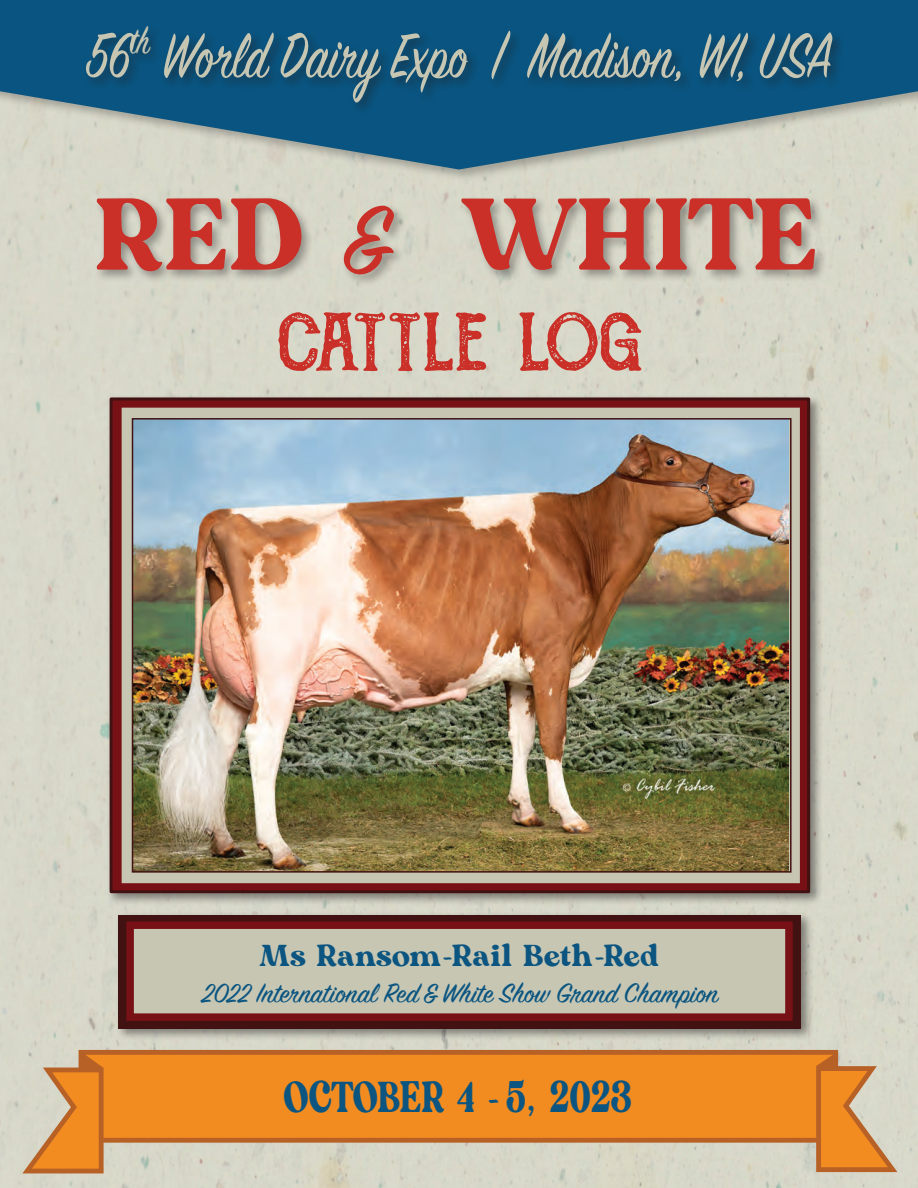
<style>
.page{position:relative;width:918px;height:1188px;background:#fff}
.page>*{position:absolute;margin:0;border:0;box-sizing:border-box;transform-origin:0 0}
.t1{font:105px "The Goldsmith Vintage";color:#ca2f28}
.t2{font:105px "Mogena";color:#ca2f28}
.t3{font:70.5px "Sign Painter House Script Rg";color:#c6c6b3;scale:.79 1}
.t4{font:45px "Mogena";color:#0b5580;scale:.79 1}
.t5{font:31.5px "Mogena";color:#0b5580}
.t6{font:30px "Sign Painter House Script Rg";color:#0b5580}
.s1{font-family:"Sign Painter House Script Rg"}
</style>
<div class="page">
<div style="left:0;top:182px;width:918px;height:1006px;background:#d8d8c9"></div>
<div style="left:106px;top:394px;width:717px;height:512px;background:#231f20;opacity:.5"></div>
<div style="left:111px;top:399px;width:698px;height:493px;background:#771115"></div>
<div style="left:110px;top:397px;width:700px;height:496px;border:3px solid #421111"></div>
<div style="left:122px;top:408px;width:678px;height:475px;border:12px solid #c6c6b3"></div>
<div style="left:115px;top:911px;width:699px;height:130px;background:#231f20;opacity:.5"></div>
<div style="left:118px;top:915px;width:683px;height:113px;background:#421111"></div>
<div style="left:130px;top:925px;width:659px;height:92px;background:#c6c6b3"></div>
<div style="left:126px;top:921px;width:667px;height:100px;border:8px solid #771115"></div>
<div style="left:81px;top:1052px;width:755px;height:88px;background:#f28c20"></div>
<div style="left:79px;top:1050px;width:759px;height:93px;border:5px solid #b76127"></div>
<svg style="left:18px;top:1050px;width:88px;height:126px;background:#dba46a"></svg>
<svg style="left:814px;top:1051px;width:88px;height:124px;background:#dba46a"></svg>
<div style="left:0;top:0;width:918px;height:182px;background:#d7d8c9"></div>
<svg style="left:0;top:89px;width:918px;height:81px"></svg>
<div style="left:0;top:0;width:918px;height:89px;background:#095480"></div>
<div style="left:83px;top:24px;width:762px;height:91px;background:#231f20;opacity:.5"></div>
<img style="left:135px;top:421px;width:654px;height:449px">
<div style="left:132px;top:418px;width:660px;height:455px;border:2px solid #421111"></div>
<div style="left:94px;top:195px;width:733px;height:92px;background:#231f20;opacity:.4"></div>
<h2 class="t3" style="left:85px;top:16px;width:946px">56<sup>th</sup> World Dairy Expo | Madison, WI, USA</h2>
<h1 class="t2" style="left:97px;top:195px;width:727px">RED <span class="s1">&amp;</span> WHITE</h1>
<h1 class="t1" style="left:277px;top:291px;width:368px">cattle log</h1>
<p class="t5" style="left:260px;top:944px;width:402px">Ms Ransom<span class="s1">-</span>Rail Beth<span class="s1">-</span>Red</p>
<p class="t6" style="left:201px;top:977px;width:518px">2022 International Red &amp; White Show Grand Champion</p>
<h3 class="t4" style="left:285px;top:1080px;width:442px">OCTOBER 4 <span class="s1">-</span> 5, 2023</h3>
</div>
